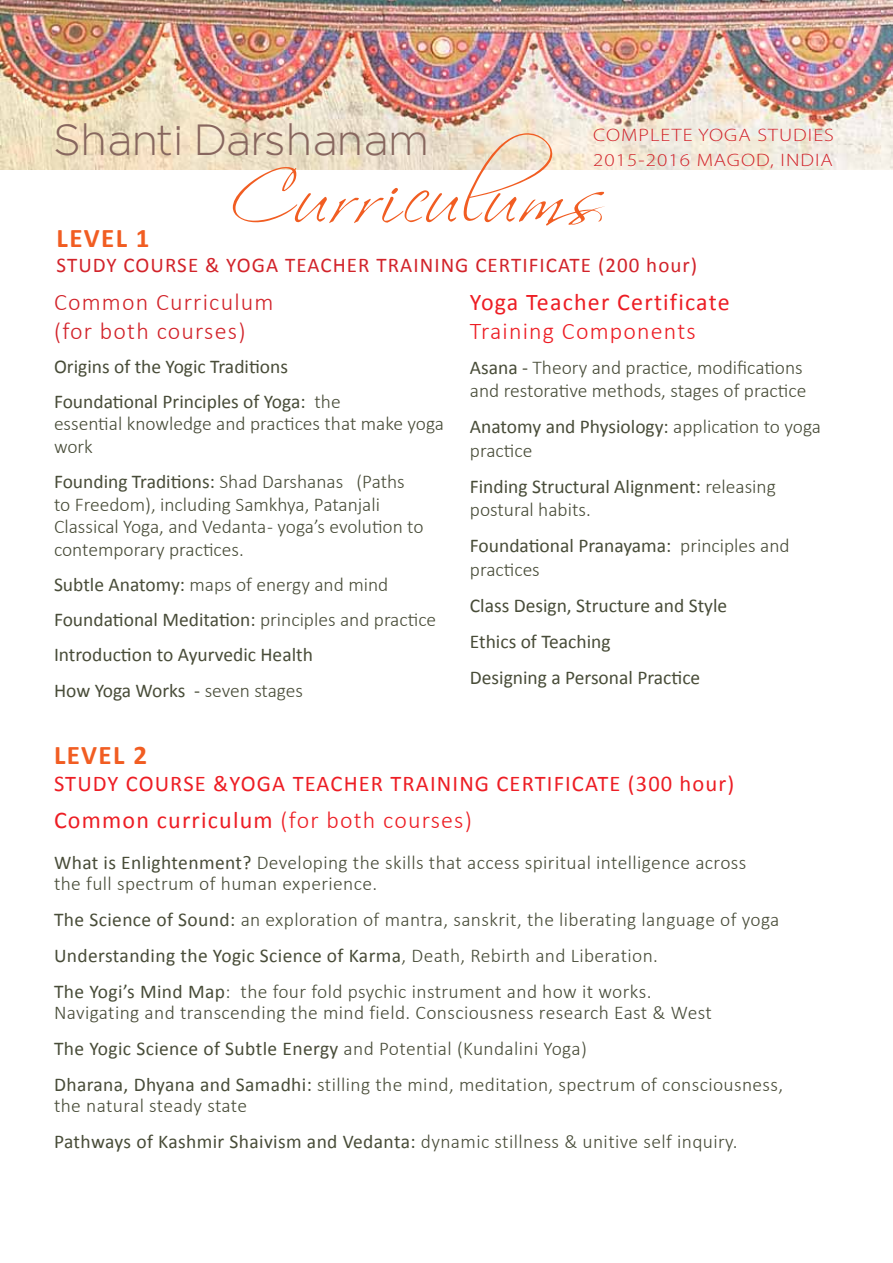
<style>
.page{position:relative;width:893px;height:1263px;background:#fff}
.page>*{position:absolute;margin:0;border:0;box-sizing:border-box;transform-origin:0 0}
.t1{font:73.5px "Scriptina";letter-spacing:.03em;color:#f15d22}
.t2{font:300 43.5px "Regencie";letter-spacing:.06em;color:#87665e}
.t3{font:700 27px "Calibri";letter-spacing:.05em;color:#f15d22}
.t4{font:24px "Calibri";letter-spacing:.05em;color:#ed1d24}
.t5{font:300 24px/28.8px "Calibri";letter-spacing:.05em;color:#d2232a}
.t6{font:300 24px "Calibri";letter-spacing:.05em;color:#ed1d24}
.t7{font:22.5px "Calibri";letter-spacing:.05em;color:#ed1d24}
.t8{font:21px "Calibri";letter-spacing:.05em;color:#d2232a}
.t9{font:300 19.5px/36px "Calibri";letter-spacing:.01em;color:#484c38}
.t10{font:19.5px/35.2px "Calibri";color:#484c38}
.t11{font:300 18px/25.2px "Myriad Pro";letter-spacing:.05em;color:#d2232a;scale:1.16 1}
.s1{font-weight:300}
.s2{font-weight:400}
</style>
<div class="page">
<img style="left:0;top:0;width:893px;height:170px">
<h2 class="t2" style="left:54px;top:111px;width:375px">Shanti Darshanam</h2>
<p class="t11" style="left:593px;top:122px;width:209px">COMPLETE YOGA STUDIES<br>2015-2016 MAGOD, INDIA</p>
<h1 class="t1" style="left:230px;top:154px;width:376px">Curriculums</h1>
<h3 class="t3" style="left:57px;top:219px;width:95px">LEVEL 1</h3>
<p class="t8" style="left:57px;top:251px;width:642px">STUDY COURSE &amp; YOGA TEACHER TRAINING CERTIFICATE (200 hour)</p>
<p class="t5" style="left:54px;top:288px;width:221px">Common Curriculum (for both courses)</p>
<p class="t10" style="left:54px;top:348px;width:288px">Origins of the Yogic Traditions<br>Foundational Principles of Yoga: <span class="s1">the</span></p>
<p class="t9" style="left:54px;top:412px;width:391px;line-height:22.5px">essential knowledge and practices that make yoga work</p>
<p class="t9" style="left:54px;top:470px;width:371px;line-height:22.5px"><span class="s2">Founding Traditions:</span> Shad Darshanas (Paths to Freedom), including Samkhya, Patanjali Classical Yoga, and Vedanta - yoga’s evolution to contemporary practices.</p>
<p class="t10" style="left:54px;top:566px;width:384px">Subtle Anatomy: <span class="s1">maps of energy and mind </span>Foundational Meditation: <span class="s1">principles and practice </span>Introduction to Ayurvedic Health<br>How Yoga Works - <span class="s1">seven stages</span></p>
<p class="t4" style="left:470px;top:286px;width:261px">Yoga Teacher Certificate</p>
<p class="t6" style="left:470px;top:316px;width:227px">Training Components</p>
<p class="t9" style="left:470px;top:355px;width:338px;line-height:23.4px"><span class="s2">Asana -</span> Theory and practice, modifications and restorative methods, stages of practice</p>
<p class="t9" style="left:470px;top:415px;width:353px;line-height:23.4px"><span class="s2">Anatomy and Physiology:</span> application to yoga practice</p>
<p class="t10" style="left:470px;top:474px;width:307px;line-height:23.4px">Finding Structural Alignment: <span class="s1">releasing postural habits.</span></p>
<p class="t10" style="left:470px;top:534px;width:321px;line-height:23.4px">Foundational Pranayama: <span class="s1">principles and practices</span></p>
<p class="t10" style="left:470px;top:587px;width:259px;line-height:36.2px">Class Design, Structure and Style<br>Ethics of Teaching<br>Designing a Personal Practice</p>
<h3 class="t3" style="left:54px;top:735px;width:95px">LEVEL 2</h3>
<p class="t7" style="left:54px;top:767px;width:682px">STUDY COURSE &amp;YOGA TEACHER TRAINING CERTIFICATE (300 hour)</p>
<p class="t4" style="left:54px;top:804px;width:419px">Common curriculum <span class="s1">(for both courses)</span></p>
<p class="t9" style="left:54px;top:852px;width:694px;line-height:21px"><span class="s2">What is Enlightenment?</span> Developing the skills that access spiritual intelligence across the full spectrum of human experience.</p>
<p class="t9" style="left:54px;top:902px;width:727px"><span class="s2">The Science of Sound:</span> an exploration of mantra, sanskrit, the liberating language of yoga<br><span class="s2">Understanding the Yogic Science of Karma</span>, Death, Rebirth and Liberation.<br><span class="s2">The Yogi’s Mind Map</span>: the four fold psychic instrument and how it works.</p>
<p class="t9" style="left:54px;top:995px;width:731px">Navigating and transcending the mind field. Consciousness research East &amp; West<br><span class="s2">The Yogic Science of Subtle Energy</span> and Potential (Kundalini Yoga)<br><span class="s2">Dharana, Dhyana and Samadhi:</span> stilling the mind, meditation, spectrum of consciousness,</p>
<p class="t9" style="left:54px;top:1088px;width:685px">the natural steady state<br><span class="s2">Pathways of Kashmir Shaivism and Vedanta:</span> dynamic stillness &amp; unitive self inquiry.</p>
</div>
